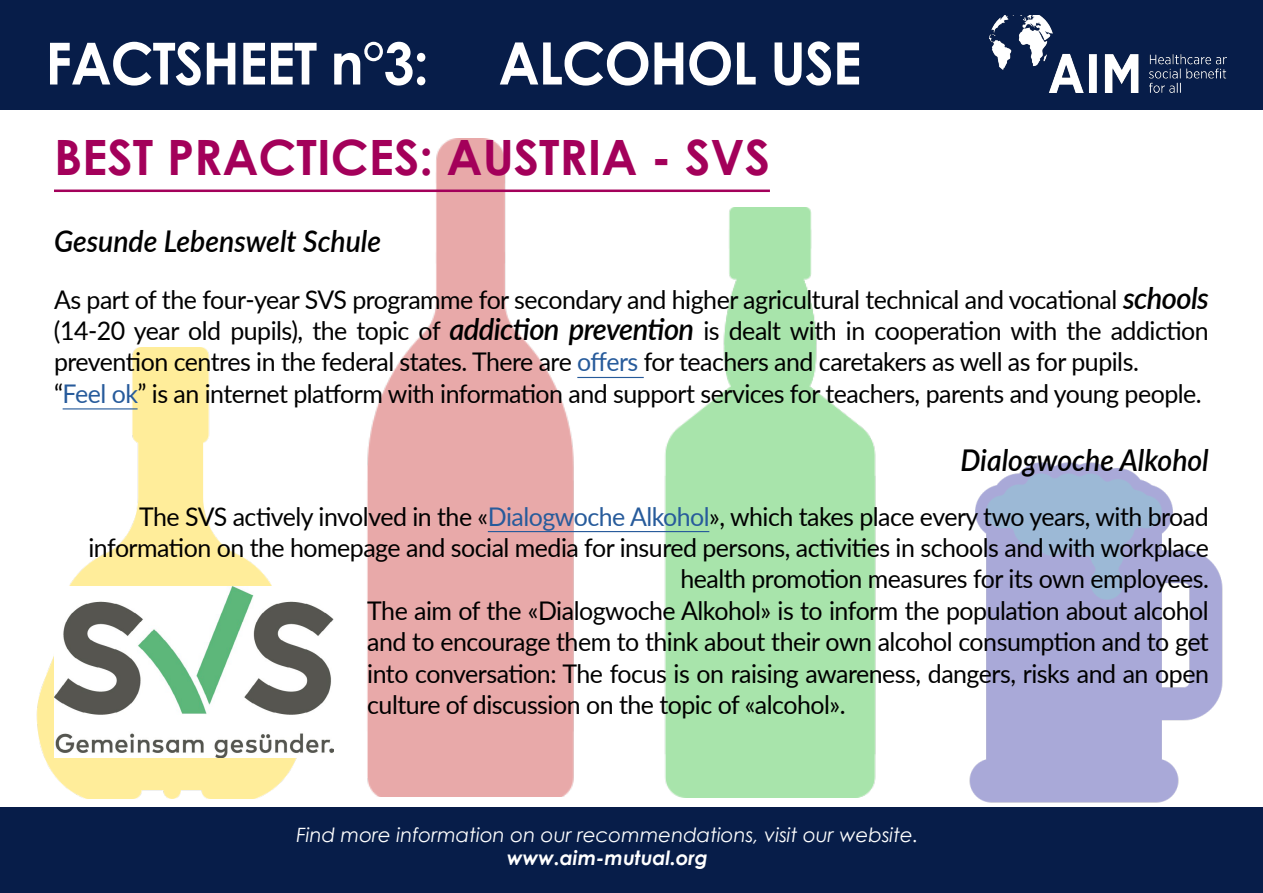
<style>
.page{position:relative;width:1263px;height:893px;background:#fff}
.page>*{position:absolute;margin:0;border:0;box-sizing:border-box;transform-origin:0 0}
.t1{font:700 58.05px "Century Gothic";letter-spacing:-.02em;color:#fff;scale:.95 1}
.t2{font:700 48.75px "Century Gothic";color:#a3005a}
.t3{font:italic 600 30px "Lato";color:#000;scale:.95 1}
.t4{font:25.65px/31.5px "Lato";letter-spacing:-.02em;color:#000}
.t5{font:italic 19.65px "Century Gothic";color:#fff}
.t6{font:italic 700 19.65px "Century Gothic";color:#fff}
.s1{font-size:58.5px}
.s2{font-weight:600;font-style:italic;font-size:30px}
.s3{color:#275b9b}
</style>
<div class="page">
<img style="left:36px;top:348px;width:261px;height:450px">
<img style="left:634px;top:207px;width:242px;height:590px">
<img style="left:949px;top:462px;width:283px;height:346px">
<img style="left:333px;top:138px;width:256px;height:659px">
<div style="left:0;top:0;width:1263px;height:110px;background:#071d49"></div>
<img style="left:989px;top:16px;width:237px;height:76px">
<div style="left:0;top:808px;width:1263px;height:85px;background:#071d49"></div>
<hr style="left:54px;top:190px;width:716px;height:2px;background:#a3005a">
<hr style="left:577px;top:377px;width:67px;height:1px;background:#275b9b">
<hr style="left:63px;top:408px;width:75px;height:1px;background:#275b9b">
<hr style="left:488px;top:531px;width:221px;height:1px;background:#275b9b">
<img style="left:54px;top:587px;width:279px;height:170px">
<h1 class="t1" style="left:45px;top:19px;width:861px">FACTSHEET n°3: <span class="s1">ALCOHOL USE</span></h1>
<h2 class="t2" style="left:54px;top:120px;width:717px">BEST PRACTICES: AUSTRIA - SVS</h2>
<p class="t3" style="left:54px;top:220px;width:346px">Gesunde Lebenswelt Schule</p>
<p class="t4" style="left:54px;top:282px;width:1156px">As part of the four-year SVS programme for secondary and higher agricultural technical and vocational <span class="s2">schools </span>(14-20 year old pupils), the topic of <span class="s2">addiction prevention</span> is dealt with in cooperation with the addiction prevention centres in the federal states. There are <span class="s3">offers</span> for teachers and caretakers as well as for pupils.<br>“<span class="s3">Feel ok</span>” is an internet platform with information and support services for teachers, parents and young people.</p>
<p class="t3" style="left:960px;top:438px;width:263px">Dialogwoche Alkohol</p>
<p class="t4" style="left:139px;top:499px;width:1071px">The SVS actively involved in the «<span class="s3">Dialogwoche Alkohol</span>», which takes place every two years, with broad</p>
<p class="t4" style="left:88px;top:531px;width:1122px">information on the homepage and social media for insured persons, activities in schools and with workplace</p>
<p class="t4" style="left:680px;top:562px;width:530px">health promotion measures for its own employees.</p>
<p class="t4" style="left:367px;top:594px;width:843px">The aim of the «Dialogwoche Alkohol» is to inform the population about alcohol</p>
<p class="t4" style="left:367px;top:625px;width:843px">and to encourage them to think about their own alcohol consumption and to get</p>
<p class="t4" style="left:367px;top:657px;width:843px">into conversation: The focus is on raising awareness, dangers, risks and an open</p>
<p class="t4" style="left:367px;top:688px;width:480px">culture of discussion on the topic of «alcohol».</p>
<p class="t5" style="left:296px;top:821px;width:624px">Find more information on our recommendations, visit our website.</p>
<p class="t6" style="left:507px;top:843px;width:202px">www.aim-mutual.org</p>
</div>
